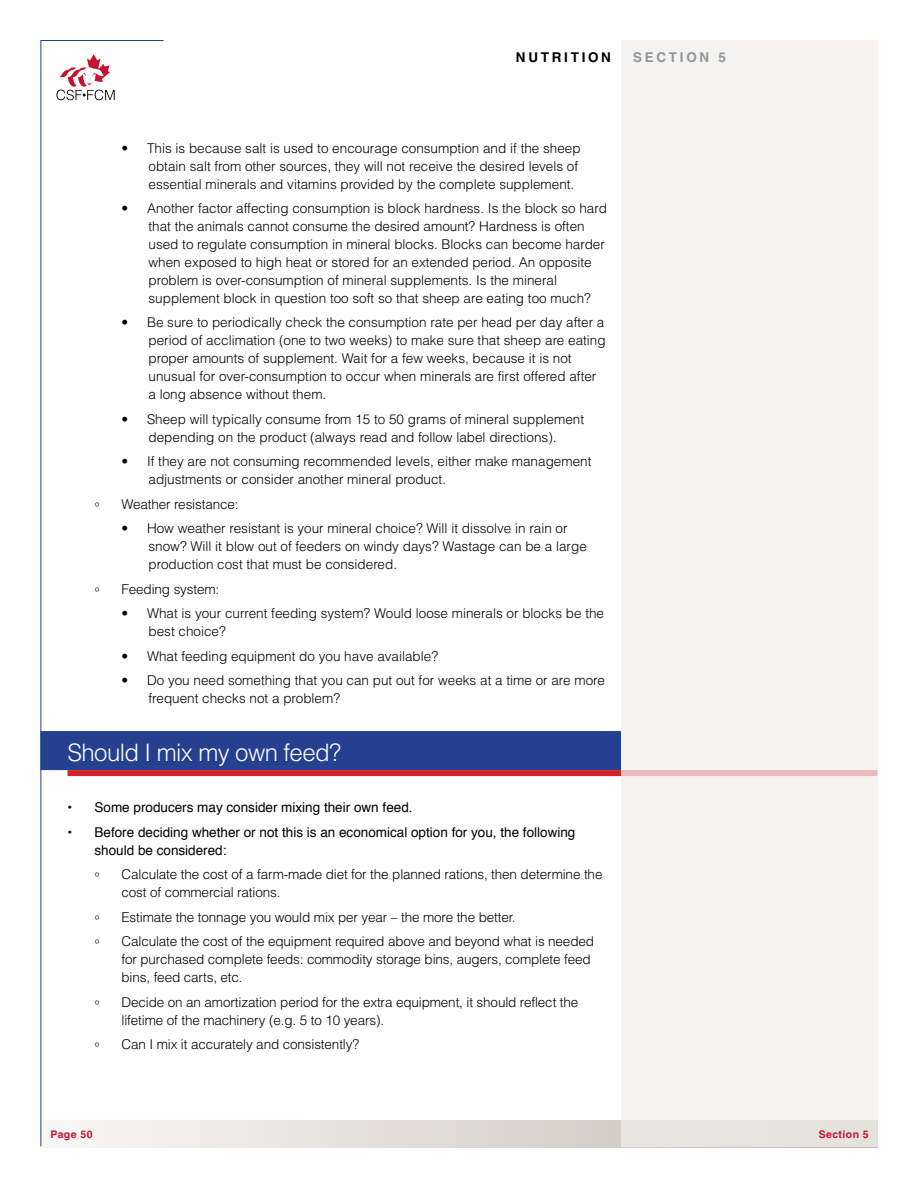
<style>
.page{position:relative;width:918px;height:1188px;background:#fff}
.page>*{position:absolute;margin:0;border:0;box-sizing:border-box;transform-origin:0 0}
.t1{font:300 24px "Helvetica LT Std";letter-spacing:-.025em;color:#fff}
.t2{font:300 13.5px/18px "Helvetica LT Std";color:#000}
.t3{font:13.5px/18px "Helvetica";color:#000}
.t4{font:700 13.5px "Helvetica";letter-spacing:.2em;color:#000}
.t5{font:700 13.5px "Helvetica";letter-spacing:.2em;color:#939598}
.t6{font:700 10.5px "Helvetica";letter-spacing:.04em;color:#c41230}
</style>
<div class="page">
<svg style="left:164px;top:1120px;width:457px;height:27px;background:#e2ddd9"></svg>
<div style="left:40px;top:731px;width:581px;height:39px;background:#25408f"></div>
<div style="left:68px;top:770px;width:810px;height:6px;background:#d2232a"></div>
<div style="left:621px;top:40px;width:257px;height:1107px;background:#f1efed"></div>
<svg style="left:40px;top:40px;width:124px;height:1107px"></svg>
<p class="t4" style="left:516px;top:49px;width:97px">NUTRITION</p>
<p class="t5" style="left:633px;top:49px;width:94px">SECTION 5</p>
<p class="t2" style="left:148px;top:139px;width:434px;text-indent:-27px">• This is because salt is used to encourage consumption and if the sheep obtain salt from other sources, they will not receive the desired levels of essential minerals and vitamins provided by the complete supplement.</p>
<p class="t2" style="left:148px;top:199px;width:460px;text-indent:-27px">• Another factor affecting consumption is block hardness. Is the block so hard that the animals cannot consume the desired amount? Hardness is often used to regulate consumption in mineral blocks. Blocks can become harder when exposed to high heat or stored for an extended period. An opposite problem is over-consumption of mineral supplements. Is the mineral supplement block in question too soft so that sheep are eating too much?</p>
<p class="t2" style="left:148px;top:314px;width:459px;text-indent:-27px">• Be sure to periodically check the consumption rate per head per day after a period of acclimation (one to two weeks) to make sure that sheep are eating proper amounts of supplement. Wait for a few weeks, because it is not unusual for over-consumption to occur when minerals are first offered after a long absence without them.</p>
<p class="t2" style="left:122px;top:410px;width:464px;text-align:center">• Sheep will typically consume from 15 to 50 grams of mineral supplement depending on the product (always read and follow label directions).</p>
<p class="t2" style="left:148px;top:452px;width:444px;text-indent:-27px">• If they are not consuming recommended levels, either make management adjustments or consider another mineral product.</p>
<p class="t2" style="left:94px;top:498px;width:7px">°</p>
<p class="t2" style="left:122px;top:495px;width:119px">Weather resistance:</p>
<p class="t2" style="left:148px;top:519px;width:440px;text-indent:-27px">• How weather resistant is your mineral choice? Will it dissolve in rain or snow? Will it blow out of feeders on windy days? Wastage can be a large production cost that must be considered.</p>
<p class="t2" style="left:94px;top:583px;width:7px">°</p>
<p class="t2" style="left:122px;top:580px;width:99px">Feeding system:</p>
<p class="t2" style="left:148px;top:604px;width:457px;text-indent:-27px">• What is your current feeding system? Would loose minerals or blocks be the best choice?</p>
<p class="t2" style="left:122px;top:647px;width:318px">• What feeding equipment do you have available?</p>
<p class="t2" style="left:148px;top:671px;width:458px;text-indent:-27px">• Do you need something that you can put out for weeks at a time or are more frequent checks not a problem?</p>
<h1 class="t1" style="left:68px;top:738px;width:275px">Should I mix my own feed?</h1>
<p class="t3" style="left:68px;top:799px;width:347px">• Some producers may consider mixing their own feed.</p>
<p class="t3" style="left:94px;top:824px;width:482px;text-indent:-27px">• Before deciding whether or not this is an economical option for you, the following should be considered:</p>
<p class="t2" style="left:94px;top:868px;width:7px">°</p>
<p class="t2" style="left:121px;top:865px;width:483px">Calculate the cost of a farm-made diet for the planned rations, then determine the cost of commercial rations.</p>
<p class="t2" style="left:94px;top:911px;width:7px">°</p>
<p class="t2" style="left:121px;top:908px;width:396px">Estimate the tonnage you would mix per year – the more the better.</p>
<p class="t2" style="left:94px;top:935px;width:7px">°</p>
<p class="t2" style="left:121px;top:932px;width:474px">Calculate the cost of the equipment required above and beyond what is needed for purchased complete feeds: commodity storage bins, augers, complete feed bins, feed carts, etc.</p>
<p class="t2" style="left:94px;top:996px;width:7px">°</p>
<p class="t2" style="left:121px;top:993px;width:458px">Decide on an amortization period for the extra equipment, it should reflect the lifetime of the machinery (e.g. 5 to 10 years).</p>
<p class="t2" style="left:94px;top:1038px;width:7px">°</p>
<p class="t2" style="left:121px;top:1035px;width:239px">Can I mix it accurately and consistently?</p>
<p class="t6" style="left:51px;top:1128px;width:43px">Page 50</p>
<p class="t6" style="left:819px;top:1128px;width:52px">Section 5</p>
</div>
